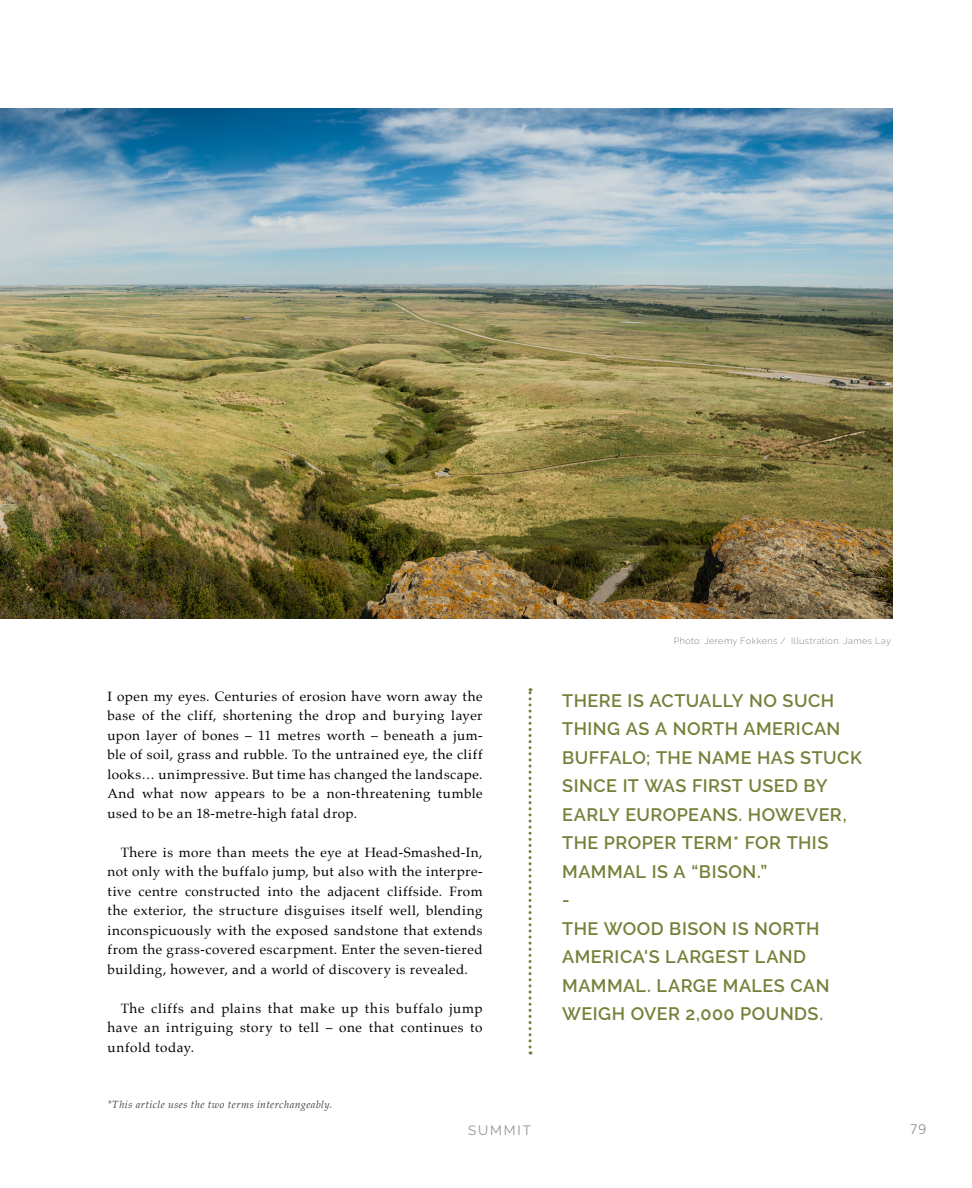
<style>
.page{position:relative;width:972px;height:1188px;background:#fff}
.page>*{position:absolute;margin:0;border:0;box-sizing:border-box;transform-origin:0 0}
.t1{font:600 18px/28.5px "Raleway";letter-spacing:.025em;color:#73823a}
.t2{font:13.5px/19.5px "Palatino";letter-spacing:.04em;color:#000;text-align:justify}
.t3{font:13.5px "Raleway";letter-spacing:.14em;color:#939598}
.t4{font:13.5px "Trade Gothic LT Std";color:#939598}
.t5{font:italic 10.5px "Palatino";letter-spacing:.045em;color:#414042}
.t6{font:300 9px "Raleway";letter-spacing:.05em;color:#808285}
</style>
<div class="page">
<img style="left:0;top:108px;width:892px;height:510px">
<svg style="left:529px;top:688px;width:3px;height:366px"></svg>
<p class="t2" style="left:107px;top:686px;width:377px">I open my eyes. Centuries of erosion have worn away the base of the cliff, shortening the drop and burying layer upon layer of bones – 11 metres worth – beneath a jum&shy;ble of soil, grass and rubble. To the untrained eye, the cliff looks… unimpressive. But time has changed the landscape.<br>And what now appears to be a non-threatening tumble used to be an 18-metre-high fatal drop.</p>
<p class="t2" style="left:107px;top:842px;width:377px;text-indent:14px">There is more than meets the eye at Head-Smashed-In, not only with the buffalo jump, but also with the interpre&shy;tive centre constructed into the adjacent cliffside. From the exterior, the structure disguises itself well, blending inconspicuously with the exposed sandstone that extends from the grass-covered escarpment. Enter the seven-tiered building, however, and a world of discovery is revealed.</p>
<p class="t2" style="left:107px;top:998px;width:377px;text-indent:14px">The cliffs and plains that make up this buffalo jump have an intriguing story to tell – one that continues to unfold today.</p>
<p class="t5" style="left:107px;top:1096px;width:227px">*This article uses the two terms interchangeably.</p>
<p class="t3" style="left:468px;top:1122px;width:64px">SUMMIT</p>
<p class="t6" style="left:674px;top:635px;width:219px">Photo: Jeremy Fokkens / Illustration: James Lay</p>
<p class="t1" style="left:562px;top:686px;width:301px">THERE IS ACTUALLY NO SUCH<br>THING AS A NORTH AMERICAN<br>BUFFALO; THE NAME HAS STUCK<br>SINCE IT WAS FIRST USED BY<br>EARLY EUROPEANS. HOWEVER,<br>THE PROPER TERM* FOR THIS<br>MAMMAL IS A “BISON.”<br>-<br>THE WOOD BISON IS NORTH<br>AMERICA'S LARGEST LAND<br>MAMMAL. LARGE MALES CAN<br>WEIGH OVER 2,000 POUNDS.</p>
<p class="t4" style="left:910px;top:1121px;width:18px">79</p>
</div>
